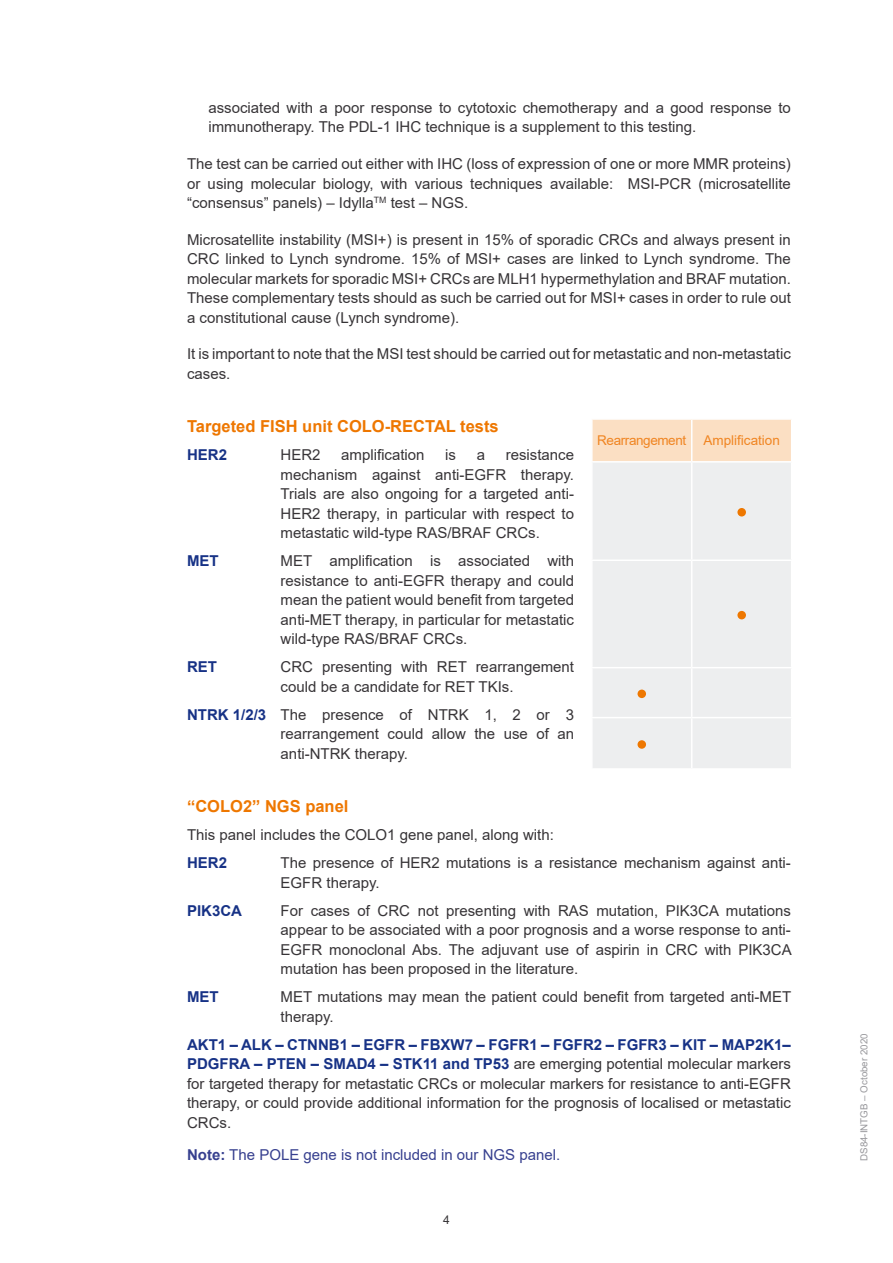
<style>
.page{position:relative;width:893px;height:1263px;background:#fff}
.page>*{position:absolute;margin:0;border:0;box-sizing:border-box;transform-origin:0 0}
.t1{font:700 16.5px "Arial";color:#e70}
.t2{font:15px/19.5px "Arial";color:#373437;text-align:justify}
.t3{font:15px "Arial";color:#37408f}
.t4{font:700 15px "Arial";color:#173286}
.t5{font:13.5px "Arial";letter-spacing:-.03em;color:#f08522}
.t6{font:13.5px "Arial";color:#f08522}
.t7{font:12px "Arial";color:#373437}
.t8{font:9.75px "Arial";color:#98989c}
.s1{font-weight:700;color:#173286}
.s2{font-weight:700}
</style>
<div class="page">
<div style="left:593px;top:420px;width:198px;height:41px;background:#fbdfc3"></div>
<div style="left:593px;top:463px;width:198px;height:305px;background:#edeeef"></div>
<hr style="left:691px;top:420px;width:1px;height:41px;background:#fff">
<hr style="left:691px;top:463px;width:1px;height:96px;background:#fff">
<hr style="left:591px;top:559px;width:101px;height:2px;background:#fff">
<hr style="left:692px;top:559px;width:100px;height:2px;background:#fff">
<hr style="left:691px;top:561px;width:1px;height:106px;background:#fff">
<hr style="left:591px;top:667px;width:101px;height:1px;background:#fff">
<hr style="left:692px;top:667px;width:100px;height:1px;background:#fff">
<hr style="left:691px;top:668px;width:1px;height:49px;background:#fff">
<hr style="left:591px;top:717px;width:101px;height:1px;background:#fff">
<hr style="left:692px;top:717px;width:100px;height:1px;background:#fff">
<hr style="left:691px;top:718px;width:1px;height:50px;background:#fff">
<div style="left:737px;top:508px;width:9px;height:8px;background:#e70;border-radius:50%"></div>
<div style="left:737px;top:611px;width:9px;height:8px;background:#e70;border-radius:50%"></div>
<div style="left:637px;top:689px;width:9px;height:9px;background:#e70;border-radius:50%"></div>
<svg style="left:637px;top:740px;width:9px;height:9px"></svg>
<p class="t2" style="left:208px;top:98px;width:584px">associated with a poor response to cytotoxic chemotherapy and a good response to immunotherapy. The PDL-1 IHC technique is a supplement to this testing.</p>
<p class="t2" style="left:187px;top:154px;width:605px">The test can be carried out either with IHC (loss of expression of one or more MMR proteins) or using molecular biology, with various techniques available: MSI-PCR (microsatellite “consensus” panels) – Idylla<sup>TM</sup> test – NGS.</p>
<p class="t2" style="left:187px;top:229px;width:605px">Microsatellite instability (MSI+) is present in 15% of sporadic CRCs and always present in CRC linked to Lynch syndrome. 15% of MSI+ cases are linked to Lynch syndrome. The molecular markets for sporadic MSI+ CRCs are MLH1 hypermethylation and BRAF mutation.<br>These complementary tests should as such be carried out for MSI+ cases in order to rule out a constitutional cause (Lynch syndrome).</p>
<p class="t2" style="left:187px;top:344px;width:605px">It is important to note that the MSI test should be carried out for metastatic and non-metastatic cases.</p>
<p class="t1" style="left:187px;top:415px;width:313px">Targeted FISH unit COLO-RECTAL tests</p>
<p class="t4" style="left:187px;top:444px;width:42px">HER2</p>
<p class="t2" style="left:281px;top:445px;width:42px">HER2</p>
<p class="t2" style="left:341px;top:445px;width:85px">amplification</p>
<p class="t2" style="left:445px;top:445px;width:12px">is</p>
<p class="t2" style="left:477px;top:445px;width:10px">a</p>
<p class="t2" style="left:281px;top:445px;width:295px;text-indent:225px">resistance mechanism against anti-EGFR therapy.<br>Trials are also ongoing for a targeted anti-HER2 therapy, in particular with respect to metastatic wild-type RAS/BRAF CRCs.</p>
<p class="t5" style="left:597px;top:431px;width:90px">Rearrangement</p>
<p class="t6" style="left:703px;top:431px;width:78px">Amplification</p>
<p class="t4" style="left:187px;top:550px;width:33px">MET</p>
<p class="t2" style="left:281px;top:551px;width:295px">MET amplification is associated with resistance to anti-EGFR therapy and could mean the patient would benefit from targeted anti-MET therapy, in particular for metastatic wild-type RAS/BRAF CRCs.</p>
<p class="t4" style="left:187px;top:656px;width:32px">RET</p>
<p class="t2" style="left:281px;top:657px;width:295px">CRC presenting with RET rearrangement could be a candidate for RET TKIs.</p>
<p class="t2" style="left:281px;top:704px;width:295px;text-indent:-94px"><span class="s1">NTRK 1/2/3</span> The presence of NTRK 1, 2 or 3 rearrangement could allow the use of an anti-NTRK therapy.</p>
<p class="t1" style="left:187px;top:795px;width:163px">“COLO2” NGS panel</p>
<p class="t2" style="left:187px;top:825px;width:368px">This panel includes the COLO1 gene panel, along with:</p>
<p class="t4" style="left:187px;top:852px;width:42px">HER2</p>
<p class="t2" style="left:281px;top:853px;width:512px">The presence of HER2 mutations is a resistance mechanism against anti-<br>EGFR therapy.</p>
<p class="t4" style="left:187px;top:900px;width:57px">PIK3CA</p>
<p class="t2" style="left:281px;top:900px;width:513px">For cases of CRC not presenting with RAS mutation, PIK3CA mutations appear to be associated with a poor prognosis and a worse response to anti-EGFR monoclonal Abs. The adjuvant use of aspirin in CRC with PIK3CA mutation has been proposed in the literature.</p>
<p class="t4" style="left:187px;top:986px;width:33px">MET</p>
<p class="t2" style="left:281px;top:987px;width:512px">MET mutations may mean the patient could benefit from targeted anti-MET therapy.</p>
<p class="t2" style="left:187px;top:1034px;width:605px"><span class="s1">AKT1 – ALK – CTNNB1 – EGFR – FBXW7 – FGFR1 – FGFR2 – FGFR3 – KIT – MAP2K1– PDGFRA – PTEN – SMAD4 – STK11 and TP53</span> are emerging potential molecular markers for targeted therapy for metastatic CRCs or molecular markers for resistance to anti-EGFR therapy, or could provide additional information for the prognosis of localised or metastatic CRCs.</p>
<p class="t3" style="left:187px;top:1144px;width:375px"><span class="s2">Note:</span> The POLE gene is not included in our NGS panel.</p>
<p class="t7" style="left:443px;top:1212px;width:8px">4</p>
<p class="t8" style="left:857px;top:1161px;width:129px;rotate:-90deg">DS84-INTGB – October 2020</p>
</div>
